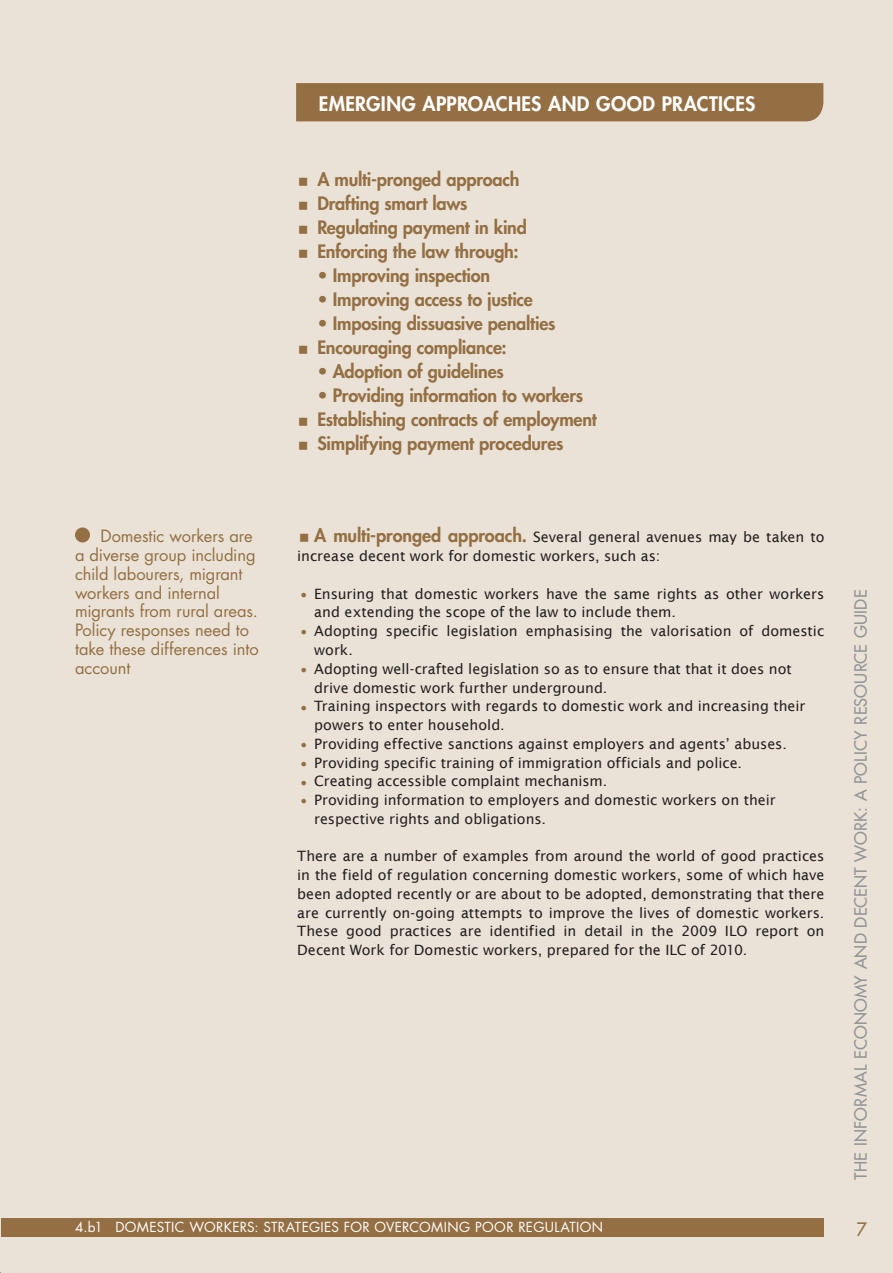
<style>
.page{position:relative;width:893px;height:1273px;background:#fff}
.page>*{position:absolute;margin:0;border:0;box-sizing:border-box;transform-origin:0 0}
.body_page_droite{font:800 19.5px "Futura Std";letter-spacing:.02em;color:#fff}
.t1{font:800 18px "Futura Std";letter-spacing:-.01em;color:#946f43}
.t2{font:500 18px "Futura Std";color:#946f43}
.keypoints{font:16.5px/18.8px "Futura Std";letter-spacing:-.005em;color:#946f43}
.t3{font:500 16.5px "Futura Std";letter-spacing:.02em;color:#939598}
.body_page_droite-2{font:14.25px/18.8px "Lucida Sans";color:#231f20}
.t4{font:13.5px "Futura Std";letter-spacing:.025em;color:#fff}
.s1{font-family:"Futura Std";font-weight:800;font-size:18px;color:#946f43}
.s2{font-weight:600;font-size:21px;color:#946f43}
</style>
<div class="page">
<hr style="left:0;top:0;width:1px;height:1273px;background:#eae2d6">
<div style="left:1px;top:0;width:892px;height:1273px;background:#eae2d6"></div>
<div style="left:1px;top:1218px;width:822px;height:18px;background:#946f43"></div>
<div style="left:296px;top:83px;width:527px;height:38px;background:#946f43"></div>
<div style="left:75px;top:527px;width:15px;height:15px;background:#946f43;border-radius:50%"></div>
<p class="body_page_droite" style="left:319px;top:92px;width:438px">EMERGING APPROACHES AND GOOD PRACTICES</p>
<p class="t1" style="left:317px;top:168px;width:204px">A multi-pronged approach</p>
<p class="t1" style="left:317px;top:192px;width:152px">Drafting smart laws</p>
<p class="t1" style="left:317px;top:216px;width:211px">Regulating payment in kind</p>
<p class="t1" style="left:317px;top:240px;width:203px">Enforcing the law through:</p>
<p class="t1" style="left:317px;top:264px;width:174px">• Improving inspection</p>
<p class="t1" style="left:317px;top:288px;width:217px">• Improving access to justice</p>
<p class="t1" style="left:317px;top:312px;width:240px">• Imposing dissuasive penalties</p>
<p class="t1" style="left:317px;top:336px;width:191px">Encouraging compliance:</p>
<p class="t1" style="left:317px;top:360px;width:188px">• Adoption of guidelines</p>
<p class="t1" style="left:317px;top:384px;width:267px">• Providing information to workers</p>
<p class="t1" style="left:317px;top:408px;width:281px">Establishing contracts of employment</p>
<p class="t1" style="left:317px;top:432px;width:248px">Simplifying payment procedures</p>
<p class="keypoints" style="left:75px;top:527px;width:185px;text-indent:26px">Domestic workers are a diverse group including child labourers, migrant workers and internal migrants from rural areas.<br>Policy responses need to take these differences into account</p>
<p class="body_page_droite-2" style="left:297px;top:528px;width:529px;text-indent:17px"><span class="s1">A multi-pronged approach.</span> Several general avenues may be taken to increase decent work for domestic workers, such as:</p>
<p class="body_page_droite-2" style="left:314px;top:584px;width:512px;text-indent:-17px"><span class="s2">•</span> Ensuring that domestic workers have the same rights as other workers and extending the scope of the law to include them.</p>
<p class="body_page_droite-2" style="left:314px;top:622px;width:512px;text-indent:-17px"><span class="s2">•</span> Adopting specific legislation emphasising the valorisation of domestic work.</p>
<p class="body_page_droite-2" style="left:314px;top:659px;width:479px;text-indent:-17px"><span class="s2">•</span> Adopting well-crafted legislation so as to ensure that that it does not drive domestic work further underground.</p>
<p class="body_page_droite-2" style="left:314px;top:697px;width:493px;text-indent:-17px"><span class="s2">•</span> Training inspectors with regards to domestic work and increasing their powers to enter household.</p>
<p class="body_page_droite-2" style="left:297px;top:734px;width:491px"><span class="s2">•</span> Providing effective sanctions against employers and agents’ abuses.</p>
<p class="body_page_droite-2" style="left:297px;top:753px;width:446px"><span class="s2">•</span> Providing specific training of immigration officials and police.</p>
<p class="body_page_droite-2" style="left:297px;top:772px;width:312px"><span class="s2">•</span> Creating accessible complaint mechanism.</p>
<p class="body_page_droite-2" style="left:314px;top:790px;width:463px;text-indent:-17px"><span class="s2">•</span> Providing information to employers and domestic workers on their respective rights and obligations.</p>
<p class="body_page_droite-2" style="left:297px;top:847px;width:529px;text-align:justify">There are a number of examples from around the world of good practices in the field of regulation concerning domestic workers, some of which have been adopted recently or are about to be adopted, demonstrating that there are currently on-going attempts to improve the lives of domestic workers.<br>These good practices are identified in detail in the 2009 ILO report on Decent Work for Domestic workers, prepared for the ILC of 2010.</p>
<p class="t3" style="left:850px;top:1180px;width:591px;rotate:-90deg">THE INFORMAL ECONOMY AND DECENT WORK: A POLICY RESOURCE GUIDE</p>
<p class="t4" style="left:75px;top:1219px;width:530px">4.b1 DOMESTIC WORKERS: STRATEGIES FOR OVERCOMING POOR REGULATION</p>
<p class="t2" style="left:856px;top:1218px;width:12px">7</p>
</div>
